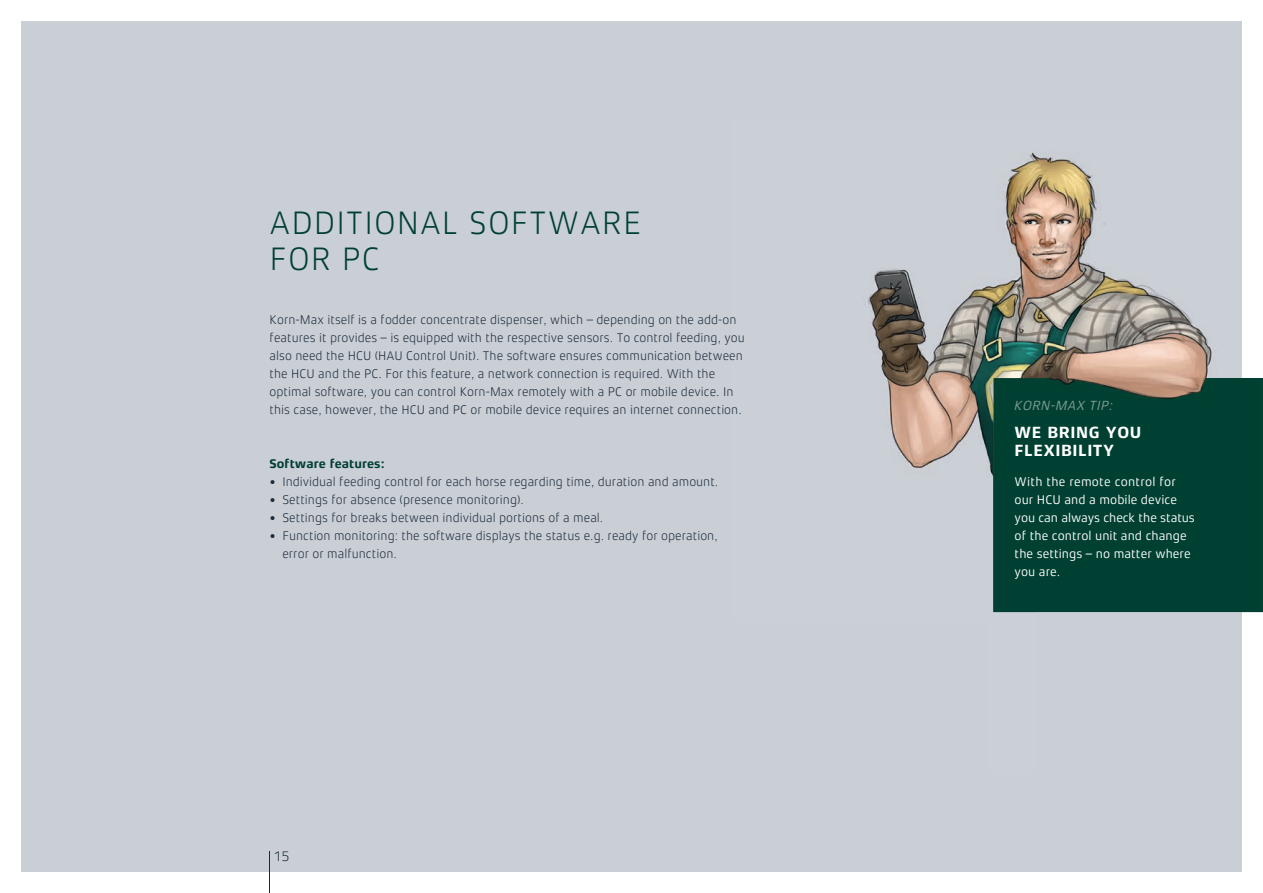
<style>
.page{position:relative;width:1263px;height:893px;background:#fff}
.page>*{position:absolute;margin:0;border:0;box-sizing:border-box;transform-origin:0 0}
.t1{font:300 33px/36px "Xenois Sans Pro";letter-spacing:.03em;color:#004032}
.t2{font:700 16.5px/18px "Xenois Sans Pro";letter-spacing:.03em;color:#fff}
.t3{font:300 14.25px "Xenois Sans Pro";color:#172938}
.t4{font:italic 13.5px "Xenois Sans Pro";letter-spacing:.02em;color:#7f9c95}
.t5{font:300 12.75px/18px "Xenois Sans Pro";color:#172938}
.t6{font:12.75px/18px "Xenois Sans Pro";color:#fff}
.t7{font:700 12.75px "Xenois Sans Pro";color:#004032}
</style>
<div class="page">
<div style="left:21px;top:21px;width:1221px;height:851px;background:#caced5"></div>
<hr style="left:270px;top:851px;width:1px;height:42px;background:#172938">
<img style="left:868px;top:152px;width:344px;height:218px">
<img style="left:882px;top:370px;width:104px;height:98px">
<img style="left:986px;top:370px;width:222px;height:51px">
<img style="left:986px;top:421px;width:51px;height:192px">
<img style="left:993px;top:378px;width:270px;height:234px">
<h1 class="t1" style="left:270px;top:205px;width:373px">ADDITIONAL SOFTWARE<br>FOR PC</h1>
<p class="t5" style="left:270px;top:311px;width:477px">Korn-Max itself is a fodder concentrate dispenser, which – depending on the add-on features it provides – is equipped with the respective sensors. To control feeding, you also need the HCU (HAU Control Unit). The software ensures communication between the HCU and the PC. For this feature, a network connection is required. With the optimal software, you can control Korn-Max remotely with a PC or mobile device. In this case, however, the HCU and PC or mobile device requires an internet connection.</p>
<p class="t7" style="left:270px;top:456px;width:117px">Software features:</p>
<p class="t5" style="left:270px;top:473px;width:450px">• Individual feeding control for each horse regarding time, duration and amount.</p>
<p class="t5" style="left:270px;top:491px;width:256px">• Settings for absence (presence monitoring).</p>
<p class="t5" style="left:270px;top:509px;width:335px">• Settings for breaks between individual portions of a meal.</p>
<p class="t5" style="left:282px;top:527px;width:437px;text-indent:-13px">• Function monitoring: the software displays the status e.g. ready for operation, error or malfunction.</p>
<p class="t3" style="left:274px;top:848px;width:17px">15</p>
<p class="t4" style="left:1015px;top:397px;width:100px">KORN-MAX TIP:</p>
<p class="t2" style="left:1015px;top:423px;width:128px">WE BRING YOU<br>FLEXIBILITY</p>
<p class="t6" style="left:1015px;top:473px;width:182px">With the remote control for our HCU and a mobile device you can always check the status of the control unit and change the settings – no matter where you are.</p>
</div>
